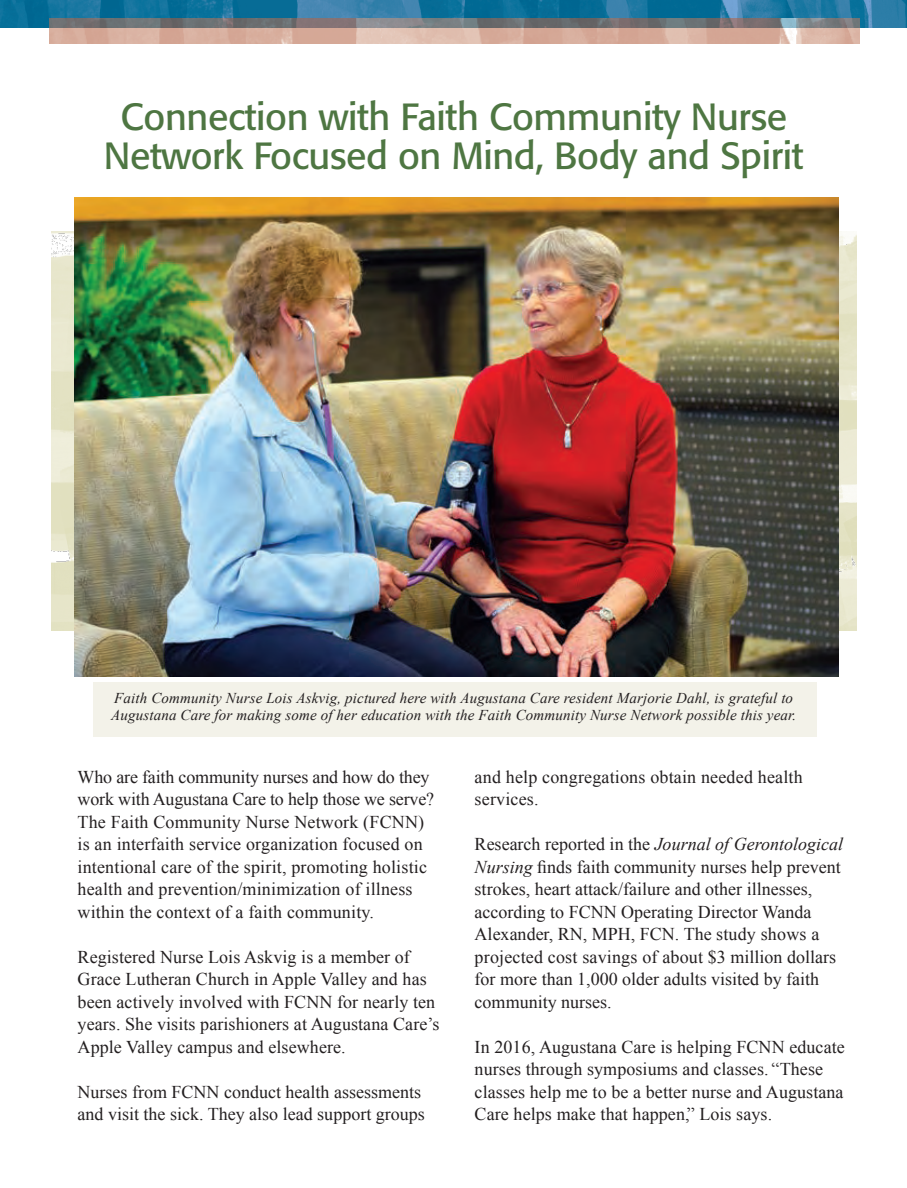
<style>
.page{position:relative;width:907px;height:1188px;background:#fff}
.page>*{position:absolute;margin:0;border:0;box-sizing:border-box;transform-origin:0 0}
.t1{font:37.5px/39px "Formata";letter-spacing:-.01em;color:#4e7642;text-align:center}
.t2{font:18px/22.5px "Times New Roman";letter-spacing:.005em;color:#231f20}
.t3{font:italic 15px/16.5px "Times New Roman";letter-spacing:.01em;color:#231f20}
.s1{font-style:italic}
</style>
<div class="page">
<img style="left:51px;top:231px;width:806px;height:399px">
<div style="left:93px;top:682px;width:723px;height:54px;background:#f3f2e9"></div>
<img style="left:74px;top:197px;width:764px;height:479px">
<img style="left:0;top:0;width:907px;height:28px">
<img style="left:50px;top:19px;width:809px;height:25px">
<h1 class="t1" style="left:104px;top:97px;width:701px">Connection with Faith Community Nurse<br>Network Focused on Mind, Body and Spirit</h1>
<p class="t3" style="left:111px;top:690px;width:686px">Faith Community Nurse Lois Askvig, pictured here with Augustana Care resident Marjorie Dahl, is grateful to<br>Augustana Care for making some of her education with the Faith Community Nurse Network possible this year.</p>
<p class="t2" style="left:78px;top:765px;width:358px">Who are faith community nurses and how do they work with Augustana Care to help those we serve?<br>The Faith Community Nurse Network (FCNN) is an interfaith service organization focused on intentional care of the spirit, promoting holistic health and prevention/minimization of illness within the context of a faith community.</p>
<p class="t2" style="left:78px;top:945px;width:363px">Registered Nurse Lois Askvig is a member of Grace Lutheran Church in Apple Valley and has been actively involved with FCNN for nearly ten years. She visits parishioners at Augustana Care’s Apple Valley campus and elsewhere.</p>
<p class="t2" style="left:78px;top:1080px;width:349px">Nurses from FCNN conduct health assessments and visit the sick. They also lead support groups</p>
<p class="t2" style="left:474px;top:765px;width:329px">and help congregations obtain needed health services.</p>
<p class="t2" style="left:474px;top:833px;width:370px">Research reported in the <span class="s1">Journal of Gerontological Nursing</span> finds faith community nurses help prevent strokes, heart attack/failure and other illnesses, according to FCNN Operating Director Wanda Alexander, RN, MPH, FCN. The study shows a projected cost savings of about $3 million dollars for more than 1,000 older adults visited by faith community nurses.</p>
<p class="t2" style="left:474px;top:1035px;width:372px">In 2016, Augustana Care is helping FCNN educate nurses through symposiums and classes. “These classes help me to be a better nurse and Augustana Care helps make that happen,” Lois says.</p>
</div>
